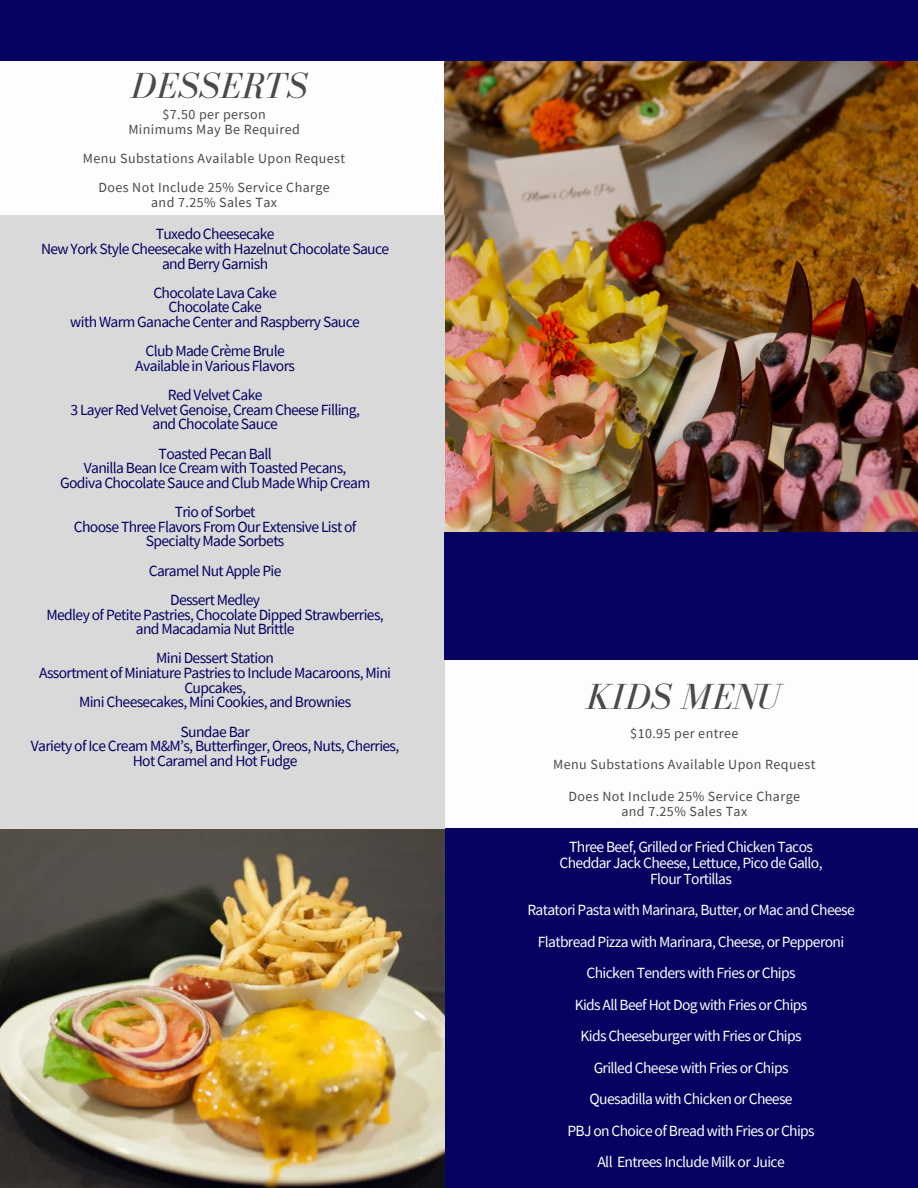
<style>
.page{position:relative;width:918px;height:1188px;background:#fff}
.page>*{position:absolute;margin:0;border:0;box-sizing:border-box;transform-origin:0 0}
.t1{font:italic 37.35px "Bodoni FLF";color:#4a4a4d}
.t2{font:15.6px/14.7px "Source Sans Pro";letter-spacing:-.04em;color:#050262;text-align:center}
.t3{font:15.6px/31.5px "Source Sans Pro";letter-spacing:-.04em;color:#fdfdfd;text-align:center}
.t4{font:13.95px/14.7px "Source Sans Pro";letter-spacing:.03em;color:#4a4a4d;text-align:center}
</style>
<div class="page">
<img style="left:0;top:828px;width:446px;height:360px">
<div style="left:446px;top:828px;width:472px;height:360px;background:#050262"></div>
<img style="left:444px;top:61px;width:474px;height:471px">
<div style="left:0;top:215px;width:445px;height:614px;background:#d9d9d9"></div>
<div style="left:0;top:0;width:918px;height:61px;background:#050262"></div>
<div style="left:444px;top:532px;width:474px;height:127px;background:#050262"></div>
<h1 class="t1" style="left:131px;top:65px;width:178px">DESSERTS</h1>
<p class="t4" style="left:128px;top:107px;width:173px">$7.50 per person<br>Minimums May Be Required</p>
<p class="t4" style="left:83px;top:144px;width:264px;line-height:29.2px">Menu Substations Available Upon Request<br>Does Not Include 25% Service Charge</p>
<p class="t4" style="left:151px;top:195px;width:127px">and 7.25% Sales Tax</p>
<p class="t2" style="left:41px;top:226px;width:350px">Tuxedo Cheesecake<br>New York Style Cheesecake with Hazelnut Chocolate Sauce and Berry Garnish</p>
<p class="t2" style="left:70px;top:285px;width:291px">Chocolate Lava Cake<br>Chocolate Cake<br>with Warm Ganache Center and Raspberry Sauce</p>
<p class="t2" style="left:135px;top:343px;width:161px">Club Made Crème Brule<br>Available in Various Flavors</p>
<p class="t2" style="left:70px;top:387px;width:291px">Red Velvet Cake<br>3 Layer Red Velvet Genoise, Cream Cheese Filling, and Chocolate Sauce</p>
<p class="t2" style="left:60px;top:446px;width:312px">Toasted Pecan Ball<br>Vanilla Bean Ice Cream with Toasted Pecans,<br>Godiva Chocolate Sauce and Club Made Whip Cream</p>
<p class="t2" style="left:74px;top:504px;width:284px">Trio of Sorbet<br>Choose Three Flavors From Our Extensive List of<br>Specialty Made Sorbets</p>
<p class="t2" style="left:149px;top:555px;width:134px;line-height:29.2px">Caramel Nut Apple Pie<br>Dessert Medley</p>
<p class="t2" style="left:47px;top:607px;width:339px">Medley of Petite Pastries, Chocolate Dipped Strawberries, and Macadamia Nut Brittle</p>
<p class="t2" style="left:39px;top:651px;width:353px">Mini Dessert Station<br>Assortment of Miniature Pastries to Include Macaroons, Mini Cupcakes,<br>Mini Cheesecakes, Mini Cookies, and Brownies</p>
<p class="t2" style="left:31px;top:724px;width:370px">Sundae Bar<br>Variety of Ice Cream M&amp;M’s, Butterfinger, Oreos, Nuts, Cherries,<br>Hot Caramel and Hot Fudge</p>
<h1 class="t1" style="left:586px;top:676px;width:196px">KIDS MENU</h1>
<p class="t4" style="left:630px;top:725px;width:110px">$10.95 per entree</p>
<p class="t4" style="left:553px;top:757px;width:264px">Menu Substations Available Upon Request</p>
<p class="t4" style="left:569px;top:788px;width:233px;line-height:15.8px">Does Not Include 25% Service Charge and 7.25% Sales Tax</p>
<p class="t3" style="left:560px;top:839px;width:265px;line-height:15.8px">Three Beef, Grilled or Fried Chicken Tacos<br>Cheddar Jack Cheese, Lettuce, Pico de Gallo,<br>Flour Tortillas</p>
<p class="t3" style="left:527px;top:894px;width:329px">Ratatori Pasta with Marinara, Butter, or Mac and Cheese Flatbread Pizza with Marinara, Cheese, or Pepperoni Chicken Tenders with Fries or Chips<br>Kids All Beef Hot Dog with Fries or Chips<br>Kids Cheeseburger with Fries or Chips<br>Grilled Cheese with Fries or Chips<br>Quesadilla with Chicken or Cheese<br>PBJ on Choice of Bread with Fries or Chips<br>All Entrees Include Milk or Juice</p>
</div>
